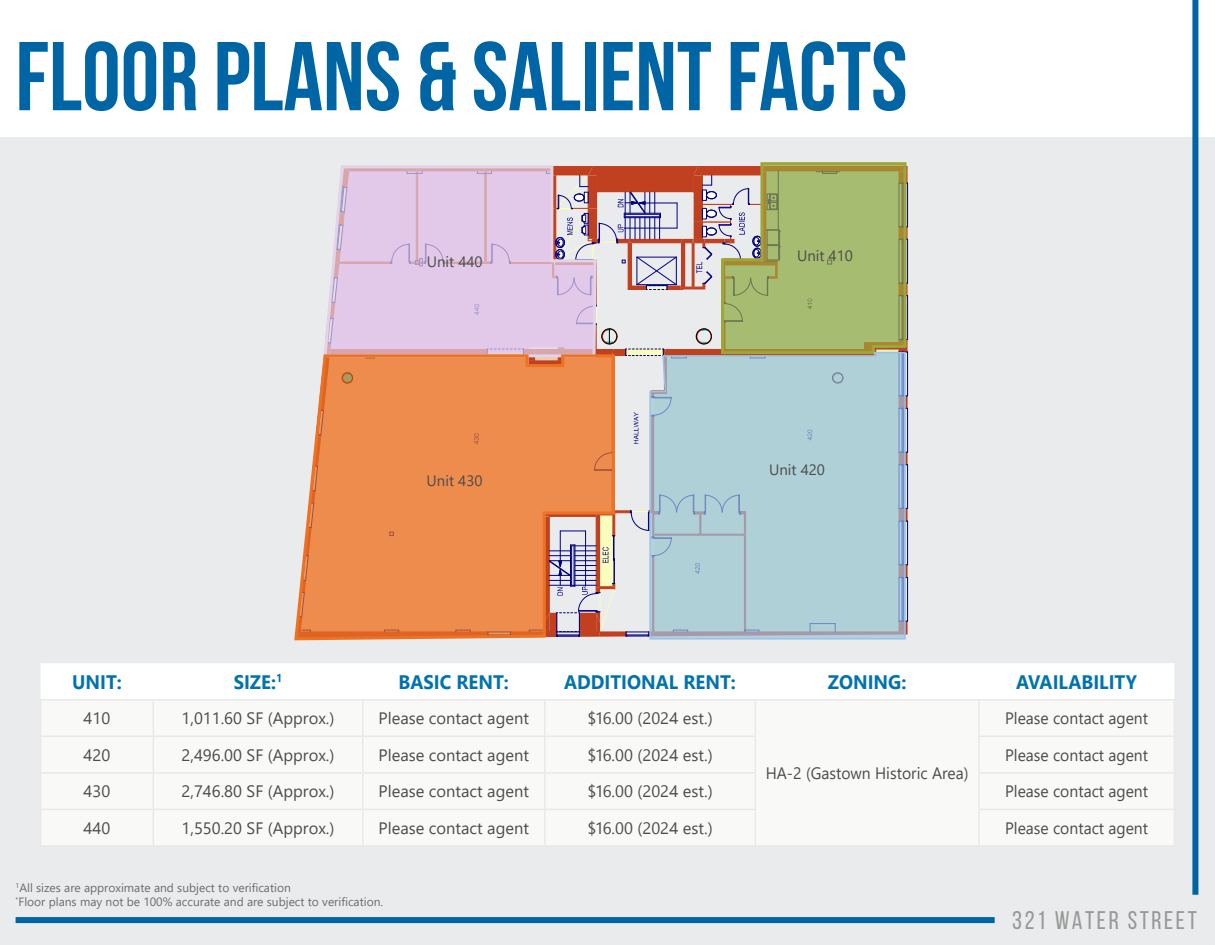
<style>
.page{position:relative;width:1215px;height:945px;background:#fff}
.page>*{position:absolute;margin:0;border:0;box-sizing:border-box;transform-origin:0 0}
.t1{font:700 97.5px "Bebas Neue";color:#0065a4}
.t2{font:25.5px "Bebas Neue";letter-spacing:.1em;color:#999}
.t3{font:700 19.5px "Segoe UI";color:#0073ae;scale:.95 1}
.t4{font:16.5px "Segoe UI";color:#4b4c4d}
.t5{font:16.5px "Segoe UI";color:#4b4c4d;scale:.95 1}
.t6{font:15px "Segoe UI";color:#4b4c4d}
.t7{font:12px/13.5px "Segoe UI";color:#4b4c4d}
</style>
<div class="page">
<div style="left:0;top:138px;width:1215px;height:807px;background:#eaebec"></div>
<div style="left:16px;top:917px;width:979px;height:6px;background:#0065a4"></div>
<div style="left:41px;top:663px;width:1133px;height:36px;background:#fff"></div>
<div style="left:42px;top:701px;width:1131px;height:144px;background:#f9f9f8"></div>
<hr style="left:40px;top:699px;width:113px;height:2px;background:#eae9e8">
<hr style="left:40px;top:701px;width:1px;height:35px;background:#eae9e8">
<hr style="left:153px;top:699px;width:210px;height:2px;background:#eae9e8">
<hr style="left:153px;top:701px;width:1px;height:35px;background:#eae9e8">
<hr style="left:363px;top:699px;width:182px;height:2px;background:#eae9e8">
<hr style="left:362px;top:701px;width:2px;height:35px;background:#eae9e8">
<hr style="left:545px;top:699px;width:210px;height:2px;background:#eae9e8">
<hr style="left:544px;top:701px;width:2px;height:35px;background:#eae9e8">
<hr style="left:755px;top:699px;width:224px;height:2px;background:#eae9e8">
<hr style="left:755px;top:701px;width:1px;height:35px;background:#eae9e8">
<hr style="left:979px;top:699px;width:196px;height:2px;background:#eae9e8">
<hr style="left:978px;top:701px;width:2px;height:35px;background:#eae9e8">
<hr style="left:1174px;top:701px;width:1px;height:35px;background:#eae9e8">
<hr style="left:40px;top:736px;width:113px;height:1px;background:#eae9e8">
<hr style="left:40px;top:737px;width:1px;height:35px;background:#eae9e8">
<hr style="left:153px;top:736px;width:210px;height:1px;background:#eae9e8">
<hr style="left:153px;top:737px;width:1px;height:35px;background:#eae9e8">
<hr style="left:363px;top:736px;width:182px;height:1px;background:#eae9e8">
<hr style="left:362px;top:737px;width:2px;height:35px;background:#eae9e8">
<hr style="left:545px;top:736px;width:211px;height:1px;background:#eae9e8">
<hr style="left:544px;top:737px;width:2px;height:35px;background:#eae9e8">
<hr style="left:755px;top:737px;width:1px;height:35px;background:#eae9e8">
<hr style="left:978px;top:736px;width:197px;height:1px;background:#eae9e8">
<hr style="left:978px;top:737px;width:2px;height:35px;background:#eae9e8">
<hr style="left:1174px;top:737px;width:1px;height:35px;background:#eae9e8">
<hr style="left:40px;top:772px;width:113px;height:2px;background:#eae9e8">
<hr style="left:40px;top:774px;width:1px;height:35px;background:#eae9e8">
<hr style="left:153px;top:772px;width:210px;height:2px;background:#eae9e8">
<hr style="left:153px;top:774px;width:1px;height:35px;background:#eae9e8">
<hr style="left:363px;top:772px;width:182px;height:2px;background:#eae9e8">
<hr style="left:362px;top:774px;width:2px;height:35px;background:#eae9e8">
<hr style="left:545px;top:772px;width:211px;height:2px;background:#eae9e8">
<hr style="left:544px;top:774px;width:2px;height:35px;background:#eae9e8">
<hr style="left:755px;top:774px;width:1px;height:35px;background:#eae9e8">
<hr style="left:978px;top:772px;width:197px;height:2px;background:#eae9e8">
<hr style="left:978px;top:774px;width:2px;height:35px;background:#eae9e8">
<hr style="left:1174px;top:774px;width:1px;height:35px;background:#eae9e8">
<hr style="left:40px;top:809px;width:113px;height:1px;background:#eae9e8">
<hr style="left:40px;top:810px;width:1px;height:35px;background:#eae9e8">
<hr style="left:153px;top:809px;width:210px;height:1px;background:#eae9e8">
<hr style="left:153px;top:810px;width:1px;height:35px;background:#eae9e8">
<hr style="left:363px;top:809px;width:182px;height:1px;background:#eae9e8">
<hr style="left:362px;top:810px;width:2px;height:35px;background:#eae9e8">
<hr style="left:545px;top:809px;width:211px;height:1px;background:#eae9e8">
<hr style="left:544px;top:810px;width:2px;height:35px;background:#eae9e8">
<hr style="left:755px;top:810px;width:1px;height:35px;background:#eae9e8">
<hr style="left:978px;top:809px;width:197px;height:1px;background:#eae9e8">
<hr style="left:978px;top:810px;width:2px;height:35px;background:#eae9e8">
<hr style="left:1174px;top:810px;width:1px;height:35px;background:#eae9e8">
<hr style="left:40px;top:845px;width:113px;height:2px;background:#eae9e8">
<hr style="left:153px;top:845px;width:210px;height:2px;background:#eae9e8">
<hr style="left:363px;top:845px;width:182px;height:2px;background:#eae9e8">
<hr style="left:545px;top:845px;width:210px;height:2px;background:#eae9e8">
<hr style="left:755px;top:845px;width:224px;height:2px;background:#eae9e8">
<hr style="left:979px;top:845px;width:196px;height:2px;background:#eae9e8">
<div style="left:1192px;top:0;width:6px;height:895px;background:#0065a4"></div>
<svg style="left:598px;top:162px;width:310px;height:475px"></svg>
<svg style="left:324px;top:165px;width:274px;height:188px"></svg>
<svg style="left:294px;top:353px;width:322px;height:288px"></svg>
<svg style="left:649px;top:351px;width:258px;height:289px"></svg>
<p class="t1" style="left:15px;top:23px;width:894px">FLOOR PLANS &amp; SALIENT FACTS</p>
<p class="t6" style="left:427px;top:247px;width:57px">Unit 440</p>
<p class="t6" style="left:427px;top:466px;width:57px">Unit 430</p>
<p class="t6" style="left:797px;top:242px;width:57px">Unit 410</p>
<p class="t6" style="left:769px;top:455px;width:57px">Unit 420</p>
<p class="t3" style="left:72px;top:663px;width:54px">UNIT:</p>
<p class="t3" style="left:234px;top:663px;width:53px">SIZE:<sup>1</sup></p>
<p class="t3" style="left:399px;top:663px;width:118px">BASIC RENT:</p>
<p class="t3" style="left:564px;top:663px;width:182px">ADDITIONAL RENT:</p>
<p class="t3" style="left:828px;top:663px;width:84px">ZONING:</p>
<p class="t3" style="left:1016px;top:663px;width:129px">AVAILABILITY</p>
<p class="t4" style="left:84px;top:703px;width:28px">410</p>
<p class="t4" style="left:182px;top:703px;width:154px">1,011.60 SF (Approx.)</p>
<p class="t4" style="left:379px;top:703px;width:152px">Please contact agent</p>
<p class="t4" style="left:587px;top:703px;width:127px">$16.00 (2024 est.)</p>
<p class="t5" style="left:766px;top:757px;width:215px">HA-2 (Gastown Historic Area)</p>
<p class="t5" style="left:1005px;top:703px;width:152px">Please contact agent</p>
<p class="t4" style="left:84px;top:739px;width:28px">420</p>
<p class="t4" style="left:182px;top:739px;width:154px">2,496.00 SF (Approx.)</p>
<p class="t4" style="left:379px;top:739px;width:152px">Please contact agent</p>
<p class="t4" style="left:587px;top:739px;width:127px">$16.00 (2024 est.)</p>
<p class="t5" style="left:1005px;top:739px;width:152px">Please contact agent</p>
<p class="t4" style="left:84px;top:776px;width:28px">430</p>
<p class="t4" style="left:182px;top:776px;width:154px">2,746.80 SF (Approx.)</p>
<p class="t4" style="left:379px;top:776px;width:152px">Please contact agent</p>
<p class="t4" style="left:587px;top:776px;width:127px">$16.00 (2024 est.)</p>
<p class="t5" style="left:1005px;top:776px;width:152px">Please contact agent</p>
<p class="t4" style="left:84px;top:812px;width:28px">440</p>
<p class="t4" style="left:182px;top:812px;width:154px">1,550.20 SF (Approx.)</p>
<p class="t4" style="left:379px;top:812px;width:152px">Please contact agent</p>
<p class="t4" style="left:587px;top:812px;width:127px">$16.00 (2024 est.)</p>
<p class="t5" style="left:1005px;top:812px;width:152px">Please contact agent</p>
<p class="t7" style="left:16px;top:880px;width:369px"><sup>1</sup>All sizes are approximate and subject to verification<br><sup>*</sup>Floor plans may not be 100% accurate and are subject to verification.</p>
<p class="t2" style="left:1012px;top:906px;width:186px">321 WATER STREET</p>
</div>
